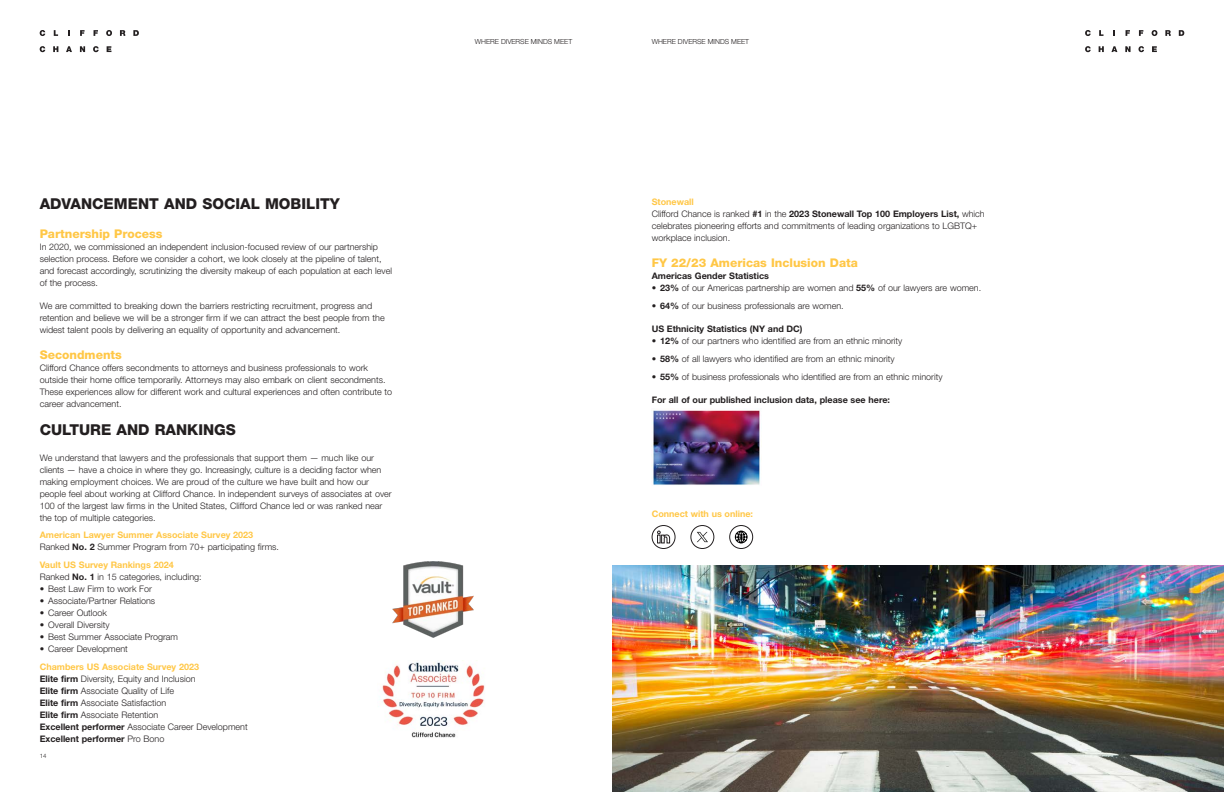
<style>
.page{position:relative;width:1224px;height:792px;background:#fff}
.page>*{position:absolute;margin:0;border:0;box-sizing:border-box;transform-origin:0 0}
._01__Main_Head{font:800 15px "Helvetica Neue LT Std";color:#231f20}
._02__Heading_1{font:800 12px "Helvetica Neue LT Std";color:#ffc746}
._05__Body_Text_4MM{font:300 9px/12px "Helvetica Neue LT Std";color:#231f20}
._06__Body_Text_2MM{font:300 9px/12px "Helvetica Neue LT Std";color:#231f20}
.t1{font:300 9px "Helvetica Neue LT Pro";color:#231f20}
._03__Heading_2{font:700 9px "Helvetica Neue LT Std";color:#ffc746}
._03__Heading_2-2{font:700 9px "Helvetica Neue LT Std";color:#231f20}
.t2{font:300 7px "Helvetica Neue LT Std";color:#231f20}
.t3{font:300 6px "Helvetica Neue LT Std";color:#231f20}
.s1{font-weight:700}
</style>
<div class="page">
<svg style="left:1085px;top:30px;width:6px;height:6px"></svg>
<svg style="left:1099px;top:30px;width:5px;height:6px"></svg>
<svg style="left:1113px;top:30px;width:2px;height:6px"></svg>
<svg style="left:1126px;top:30px;width:4px;height:6px"></svg>
<svg style="left:1139px;top:30px;width:4px;height:6px"></svg>
<svg style="left:1152px;top:30px;width:5px;height:6px"></svg>
<svg style="left:1165px;top:30px;width:6px;height:6px"></svg>
<svg style="left:1179px;top:30px;width:5px;height:6px"></svg>
<svg style="left:1085px;top:46px;width:6px;height:6px"></svg>
<svg style="left:1099px;top:46px;width:5px;height:6px"></svg>
<svg style="left:1111px;top:46px;width:6px;height:6px"></svg>
<svg style="left:1125px;top:46px;width:6px;height:6px"></svg>
<svg style="left:1139px;top:46px;width:5px;height:6px"></svg>
<svg style="left:1152px;top:46px;width:5px;height:6px"></svg>
<svg style="left:40px;top:30px;width:5px;height:6px"></svg>
<svg style="left:54px;top:30px;width:4px;height:6px"></svg>
<svg style="left:68px;top:30px;width:2px;height:6px"></svg>
<svg style="left:80px;top:30px;width:5px;height:6px"></svg>
<svg style="left:94px;top:30px;width:4px;height:6px"></svg>
<svg style="left:106px;top:30px;width:6px;height:6px"></svg>
<svg style="left:120px;top:30px;width:5px;height:6px"></svg>
<svg style="left:133px;top:30px;width:6px;height:6px"></svg>
<svg style="left:40px;top:46px;width:5px;height:6px"></svg>
<svg style="left:53px;top:46px;width:5px;height:6px"></svg>
<svg style="left:66px;top:46px;width:6px;height:6px"></svg>
<svg style="left:80px;top:46px;width:5px;height:6px"></svg>
<svg style="left:93px;top:46px;width:6px;height:6px"></svg>
<svg style="left:107px;top:46px;width:4px;height:6px"></svg>
<img style="left:393px;top:561px;width:81px;height:76px">
<img style="left:382px;top:662px;width:103px;height:76px">
<img style="left:653px;top:410px;width:107px;height:75px">
<img style="left:612px;top:565px;width:612px;height:227px">
<svg style="left:657px;top:530px;width:13px;height:14px"></svg>
<div style="left:652px;top:525px;width:23px;height:24px;border:1px solid #231f20;border-radius:50%"></div>
<svg style="left:697px;top:532px;width:11px;height:10px"></svg>
<div style="left:690px;top:525px;width:24px;height:24px;border:1px solid #231f20;border-radius:50%"></div>
<div style="left:729px;top:525px;width:24px;height:24px;border:1px solid #231f20;border-radius:50%"></div>
<svg style="left:735px;top:530px;width:13px;height:14px"></svg>
<p class="_01__Main_Head" style="left:40px;top:195px;width:302px">ADVANCEMENT AND SOCIAL MOBILITY</p>
<p class="_02__Heading_1" style="left:40px;top:226px;width:124px">Partnership Process</p>
<p class="_05__Body_Text_4MM" style="left:40px;top:240px;width:354px">In 2020, we commissioned an independent inclusion-focused review of our partnership selection process. Before we consider a cohort, we look closely at the pipeline of talent, and forecast accordingly, scrutinizing the diversity makeup of each population at each level of the process.</p>
<p class="_05__Body_Text_4MM" style="left:40px;top:300px;width:347px">We are committed to breaking down the barriers restricting recruitment, progress and retention and believe we will be a stronger firm if we can attract the best people from the widest talent pools by delivering an equality of opportunity and advancement.</p>
<p class="_02__Heading_1" style="left:40px;top:348px;width:84px">Secondments</p>
<p class="_05__Body_Text_4MM" style="left:40px;top:362px;width:354px">Clifford Chance offers secondments to attorneys and business professionals to work outside their home office temporarily. Attorneys may also embark on client secondments.<br>These experiences allow for different work and cultural experiences and often contribute to career advancement.</p>
<p class="_01__Main_Head" style="left:40px;top:421px;width:198px">CULTURE AND RANKINGS</p>
<p class="_05__Body_Text_4MM" style="left:40px;top:451px;width:354px">We understand that lawyers and the professionals that support them — much like our clients — have a choice in where they go. Increasingly, culture is a deciding factor when making employment choices. We are proud of the culture we have built and how our people feel about working at Clifford Chance. In independent surveys of associates at over 100 of the largest law firms in the United States, Clifford Chance led or was ranked near the top of multiple categories.</p>
<p class="_03__Heading_2" style="left:40px;top:530px;width:215px">American Lawyer Summer Associate Survey 2023</p>
<p class="_06__Body_Text_2MM" style="left:40px;top:541px;width:241px">Ranked <span class="s1">No. 2</span> Summer Program from 70+ participating firms.</p>
<p class="_03__Heading_2" style="left:40px;top:559px;width:136px">Vault US Survey Rankings 2024</p>
<p class="_06__Body_Text_2MM" style="left:40px;top:571px;width:164px">Ranked <span class="s1">No. 1</span> in 15 categories, including:</p>
<p class="t1" style="left:40px;top:583px;width:114px">• Best Law Firm to work For</p>
<p class="t1" style="left:40px;top:595px;width:117px">• Associate/Partner Relations</p>
<p class="t1" style="left:40px;top:607px;width:69px">• Career Outlook</p>
<p class="t1" style="left:40px;top:619px;width:71px">• Overall Diversity</p>
<p class="t1" style="left:40px;top:631px;width:140px">• Best Summer Associate Program</p>
<p class="t1" style="left:40px;top:643px;width:90px">• Career Development</p>
<p class="_03__Heading_2" style="left:40px;top:661px;width:161px">Chambers US Associate Survey 2023</p>
<p class="_06__Body_Text_2MM" style="left:40px;top:672px;width:210px"><span class="s1">Elite firm</span> Diversity, Equity and Inclusion<br><span class="s1">Elite firm</span> Associate Quality of Life<br><span class="s1">Elite firm</span> Associate Satisfaction<br><span class="s1">Elite firm</span> Associate Retention<br><span class="s1">Excellent performer</span> Associate Career Development <span class="s1">Excellent performer</span> Pro Bono</p>
<p class="t3" style="left:40px;top:752px;width:8px">14</p>
<p class="t2" style="left:475px;top:37px;width:99px">WHERE DIVERSE MINDS MEET</p>
<p class="t2" style="left:652px;top:37px;width:99px">WHERE DIVERSE MINDS MEET</p>
<p class="_03__Heading_2" style="left:652px;top:196px;width:44px">Stonewall</p>
<p class="_05__Body_Text_4MM" style="left:652px;top:207px;width:335px">Clifford Chance is ranked <span class="s1">#1</span> in the <span class="s1">2023 Stonewall Top 100 Employers List,</span> which celebrates pioneering efforts and commitments of leading organizations to LGBTQ+ workplace inclusion.</p>
<p class="_02__Heading_1" style="left:652px;top:256px;width:208px">FY 22/23 Americas Inclusion Data</p>
<p class="_03__Heading_2-2" style="left:652px;top:270px;width:119px">Americas Gender Statistics</p>
<p class="_05__Body_Text_4MM" style="left:652px;top:282px;width:331px"><span class="s1">• 23%</span> of our Americas partnership are women and <span class="s1">55%</span> of our lawyers are women.</p>
<p class="_05__Body_Text_4MM" style="left:652px;top:299px;width:194px"><span class="s1">• 64%</span> of our business professionals are women.</p>
<p class="_03__Heading_2-2" style="left:652px;top:323px;width:152px">US Ethnicity Statistics (NY and DC)</p>
<p class="_05__Body_Text_4MM" style="left:652px;top:335px;width:252px"><span class="s1">• 12%</span> of our partners who identified are from an ethnic minority</p>
<p class="_05__Body_Text_4MM" style="left:652px;top:352px;width:245px"><span class="s1">• 58%</span> of all lawyers who identified are from an ethnic minority</p>
<p class="_05__Body_Text_4MM" style="left:652px;top:370px;width:292px"><span class="s1">• 55%</span> of business professionals who identified are from an ethnic minority</p>
<p class="_03__Heading_2-2" style="left:652px;top:394px;width:240px">For all of our published inclusion data, please see here:</p>
<p class="_03__Heading_2" style="left:652px;top:508px;width:103px">Connect with us online:</p>
</div>
